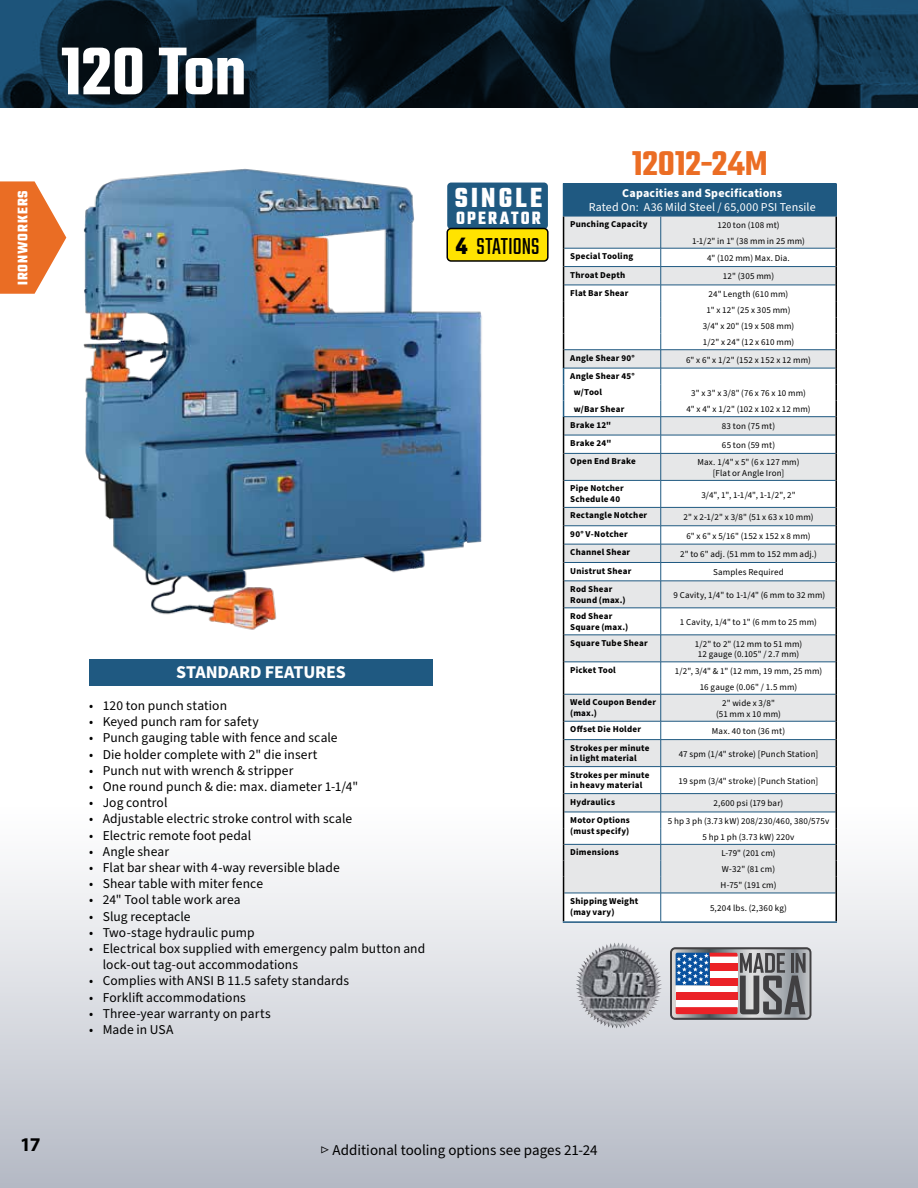
<style>
.page{position:relative;width:918px;height:1188px;background:#fff}
.page>*{position:absolute;margin:0;border:0;box-sizing:border-box;transform-origin:0 0}
.t1{font:600 73.5px "Teko";letter-spacing:-.01em;color:#fff}
.t2{font:600 37.5px "Teko";letter-spacing:-.005em;color:#eb6d24}
.t3{font:700 29.85px "Teko";letter-spacing:.12em;color:#fff;scale:.9 1}
.t4{font:25.5px "Teko";letter-spacing:-.005em;color:#000;scale:.9 1}
.t5{font:700 19.5px "Myriad Pro";color:#000}
.t6{font:700 19.35px "Teko";letter-spacing:.125em;color:#fff;scale:.9 1}
.t7{font:700 18px "Source Sans Pro";letter-spacing:-.01em;color:#fff}
.t8{font:15px "Source Sans Pro";color:#000}
.t9{font:700 15px "Teko";letter-spacing:.06em;color:#fff}
.t10{font:13.5px/16.2px "Source Sans Pro";letter-spacing:.005em;color:#000}
.t11{font:12px "Source Sans Pro";letter-spacing:.01em;color:#fff}
.t12{font:700 12px "Source Sans Pro";letter-spacing:.015em;color:#fff}
.t13{font:9px/16.2px "Source Sans Pro";letter-spacing:.02em;color:#000;text-align:center}
.t14{font:700 9px/10.8px "Source Sans Pro";letter-spacing:.025em;color:#000}
.s1{font-weight:700}
</style>
<div class="page">
<div style="left:0;top:585px;width:918px;height:603px;background:linear-gradient(to bottom,#fff,#c0c4cd)"></div>
<div style="left:447px;top:183px;width:101px;height:46px;background:#1f5981;border-radius:4px"></div>
<div style="left:447px;top:229px;width:101px;height:32px;background:#ffe300;border-radius:4px"></div>
<div style="left:446px;top:228px;width:103px;height:34px;border:2px solid #000;border-radius:4px"></div>
<img style="left:71px;top:168px;width:423px;height:467px">
<div style="left:564px;top:183px;width:272px;height:33px;background:#1f5981"></div>
<hr style="left:563px;top:215px;width:98px;height:2px;background:#1f5981">
<hr style="left:661px;top:215px;width:176px;height:2px;background:#1f5981">
<hr style="left:563px;top:183px;width:1px;height:32px;background:#1f5981">
<hr style="left:836px;top:183px;width:1px;height:32px;background:#1f5981">
<hr style="left:563px;top:921px;width:98px;height:2px;background:#1f5981">
<hr style="left:661px;top:921px;width:176px;height:2px;background:#1f5981">
<svg style="left:563px;top:216px;width:274px;height:705px"></svg>
<svg style="left:0;top:0;width:918px;height:108px;background:#0d2637"></svg>
<div style="left:89px;top:659px;width:344px;height:27px;background:#1f5981"></div>
<svg style="left:670px;top:947px;width:141px;height:73px;background:#97818a"></svg>
<img style="left:575px;top:942px;width:58px;height:87px">
<svg style="left:0;top:181px;width:66px;height:113px"></svg>
<h3 class="t9" style="left:13px;top:285px;width:96px;rotate:-90deg">IRONWORKERS</h3>
<h1 class="t1" style="left:60px;top:27px;width:188px">120 Ton</h1>
<h3 class="t7" style="left:176px;top:660px;width:171px">STANDARD FEATURES</h3>
<h3 class="t10" style="left:89px;top:698px;width:139px">• 120 ton punch station</h3>
<h3 class="t10" style="left:89px;top:714px;width:171px">• Keyed punch ram for safety</h3>
<h3 class="t10" style="left:89px;top:730px;width:250px">• Punch gauging table with fence and scale</h3>
<h3 class="t10" style="left:89px;top:746px;width:230px">• Die holder complete with 2" die insert</h3>
<h3 class="t10" style="left:89px;top:763px;width:206px">• Punch nut with wrench &amp; stripper</h3>
<h3 class="t10" style="left:89px;top:779px;width:271px">• One round punch &amp; die: max. diameter 1-1/4"</h3>
<h3 class="t10" style="left:89px;top:795px;width:80px">• Jog control</h3>
<h3 class="t10" style="left:89px;top:811px;width:264px">• Adjustable electric stroke control with scale</h3>
<h3 class="t10" style="left:89px;top:827px;width:164px">• Electric remote foot pedal</h3>
<h3 class="t10" style="left:89px;top:844px;width:81px">• Angle shear</h3>
<h3 class="t10" style="left:89px;top:860px;width:252px">• Flat bar shear with 4-way reversible blade</h3>
<h3 class="t10" style="left:89px;top:876px;width:175px">• Shear table with miter fence</h3>
<h3 class="t10" style="left:89px;top:892px;width:153px">• 24" Tool table work area</h3>
<h3 class="t10" style="left:89px;top:908px;width:103px">• Slug receptacle</h3>
<h3 class="t10" style="left:89px;top:925px;width:167px">• Two-stage hydraulic pump</h3>
<h3 class="t10" style="left:103px;top:941px;width:324px;text-indent:-14px">• Electrical box supplied with emergency palm button and lock-out tag-out accommodations</h3>
<h3 class="t10" style="left:89px;top:973px;width:261px">• Complies with ANSI B 11.5 safety standards</h3>
<h3 class="t10" style="left:89px;top:989px;width:158px">• Forklift accommodations</h3>
<h3 class="t10" style="left:89px;top:1006px;width:183px">• Three-year warranty on parts</h3>
<h3 class="t10" style="left:89px;top:1022px;width:86px">• Made in USA</h3>
<h3 class="t3" style="left:455px;top:178px;width:99px">SINGLE</h3>
<h3 class="t6" style="left:456px;top:205px;width:95px">OPERATOR</h3>
<h3 class="t4" style="left:456px;top:231px;width:95px"><span class="s1">4</span> STATIONS</h3>
<h2 class="t2" style="left:632px;top:141px;width:137px">12012-24M</h2>
<h3 class="t12" style="left:622px;top:185px;width:161px">Capacities and Specifications</h3>
<h3 class="t11" style="left:589px;top:199px;width:228px">Rated On: A36 Mild Steel / 65,000 PSI Tensile</h3>
<p class="t14" style="left:570px;top:219px;width:79px">Punching Capacity</p>
<p class="t13" style="left:692px;top:217px;width:114px;line-height:15.8px">120 ton (108 mt)<br>1-1/2" in 1" (38 mm in 25 mm)</p>
<p class="t14" style="left:570px;top:251px;width:64px">Special Tooling</p>
<p class="t13" style="left:707px;top:250px;width:84px">4" (102 mm) Max. Dia.</p>
<p class="t14" style="left:570px;top:269px;width:57px">Throat Depth</p>
<p class="t13" style="left:723px;top:269px;width:53px">12" (305 mm)</p>
<p class="t14" style="left:570px;top:288px;width:60px">Flat Bar Shear</p>
<p class="t13" style="left:703px;top:286px;width:93px">24" Length (610 mm)<br>1" x 12" (25 x 305 mm)<br>3/4" x 20" (19 x 508 mm)<br>1/2" x 24" (12 x 610 mm)</p>
<p class="t14" style="left:570px;top:353px;width:66px">Angle Shear 90°</p>
<p class="t13" style="left:686px;top:352px;width:126px">6" x 6" x 1/2" (152 x 152 x 12 mm)</p>
<p class="t14" style="left:574px;top:368px;width:62px;line-height:16.2px;text-indent:-4px">Angle Shear 45° w/Tool</p>
<p class="t13" style="left:691px;top:385px;width:116px">3" x 3" x 3/8" (76 x 76 x 10 mm)</p>
<p class="t14" style="left:574px;top:403px;width:52px">w/Bar Shear</p>
<p class="t13" style="left:686px;top:401px;width:126px">4" x 4" x 1/2" (102 x 102 x 12 mm)</p>
<p class="t14" style="left:570px;top:420px;width:42px">Brake 12"</p>
<p class="t13" style="left:722px;top:419px;width:55px">83 ton (75 mt)</p>
<p class="t14" style="left:570px;top:438px;width:43px">Brake 24"</p>
<p class="t13" style="left:722px;top:437px;width:55px">65 ton (59 mt)</p>
<p class="t14" style="left:570px;top:456px;width:67px">Open End Brake</p>
<p class="t13" style="left:698px;top:457px;width:103px;line-height:10.8px">Max. 1/4" x 5" (6 x 127 mm) [Flat or Angle Iron]</p>
<p class="t14" style="left:570px;top:483px;width:55px">Pipe Notcher<br>Schedule 40</p>
<p class="t13" style="left:701px;top:487px;width:96px">3/4", 1", 1-1/4", 1-1/2", 2"</p>
<p class="t14" style="left:570px;top:510px;width:78px">Rectangle Notcher</p>
<p class="t13" style="left:683px;top:509px;width:132px">2" x 2-1/2" x 3/8" (51 x 63 x 10 mm)</p>
<p class="t14" style="left:570px;top:529px;width:59px">90° V-Notcher</p>
<p class="t13" style="left:686px;top:528px;width:126px">6" x 6" x 5/16" (152 x 152 x 8 mm)</p>
<p class="t14" style="left:570px;top:547px;width:61px">Channel Shear</p>
<p class="t13" style="left:680px;top:546px;width:138px">2" to 6" adj. (51 mm to 152 mm adj.)</p>
<p class="t14" style="left:570px;top:565px;width:63px">Unistrut Shear</p>
<p class="t13" style="left:713px;top:564px;width:72px">Samples Required</p>
<p class="t14" style="left:570px;top:584px;width:57px">Rod Shear<br>Round (max.)</p>
<p class="t13" style="left:673px;top:587px;width:153px">9 Cavity, 1/4" to 1-1/4" (6 mm to 32 mm)</p>
<p class="t14" style="left:570px;top:611px;width:60px">Rod Shear<br>Square (max.)</p>
<p class="t13" style="left:680px;top:614px;width:139px">1 Cavity, 1/4" to 1" (6 mm to 25 mm)</p>
<p class="t14" style="left:570px;top:638px;width:79px">Square Tube Shear</p>
<p class="t13" style="left:695px;top:638px;width:109px;line-height:10.8px">1/2" to 2" (12 mm to 51 mm)<br>12 gauge (0.105" / 2.7 mm)</p>
<p class="t14" style="left:570px;top:665px;width:47px">Picket Tool</p>
<p class="t13" style="left:675px;top:663px;width:149px">1/2", 3/4" &amp; 1" (12 mm, 19 mm, 25 mm)<br>16 gauge (0.06" / 1.5 mm)</p>
<p class="t14" style="left:570px;top:697px;width:87px">Weld Coupon Bender (max.)</p>
<p class="t13" style="left:716px;top:698px;width:66px;line-height:10.8px">2" wide x 3/8" (51 mm x 10 mm)</p>
<p class="t14" style="left:570px;top:724px;width:72px">Offset Die Holder</p>
<p class="t13" style="left:712px;top:723px;width:75px">Max. 40 ton (36 mt)</p>
<p class="t14" style="left:570px;top:743px;width:81px">Strokes per minute in light material</p>
<p class="t13" style="left:679px;top:746px;width:141px">47 spm (1/4" stroke) [Punch Station]</p>
<p class="t14" style="left:570px;top:770px;width:81px">Strokes per minute in heavy material</p>
<p class="t13" style="left:679px;top:773px;width:141px">19 spm (3/4" stroke) [Punch Station]</p>
<p class="t14" style="left:570px;top:797px;width:46px">Hydraulics</p>
<p class="t13" style="left:714px;top:796px;width:71px">2,600 psi (179 bar)</p>
<p class="t14" style="left:570px;top:815px;width:61px">Motor Options (must specify)</p>
<p class="t13" style="left:668px;top:813px;width:163px">5 hp 3 ph (3.73 kW) 208/230/460, 380/575v<br>5 hp 1 ph (3.73 kW) 220v</p>
<p class="t14" style="left:570px;top:847px;width:50px">Dimensions</p>
<p class="t13" style="left:721px;top:845px;width:57px;text-align:left">L-79" (201 cm)<br>W-32" (81 cm)<br>H-75" (191 cm)</p>
<p class="t14" style="left:570px;top:896px;width:69px">Shipping Weight (may vary)</p>
<p class="t13" style="left:710px;top:900px;width:78px">5,204 lbs. (2,360 kg)</p>
<h3 class="t5" style="left:20px;top:1132px;width:22px">17</h3>
<h3 class="t8" style="left:321px;top:1140px;width:278px">▷ Additional tooling options see pages 21-24</h3>
</div>
